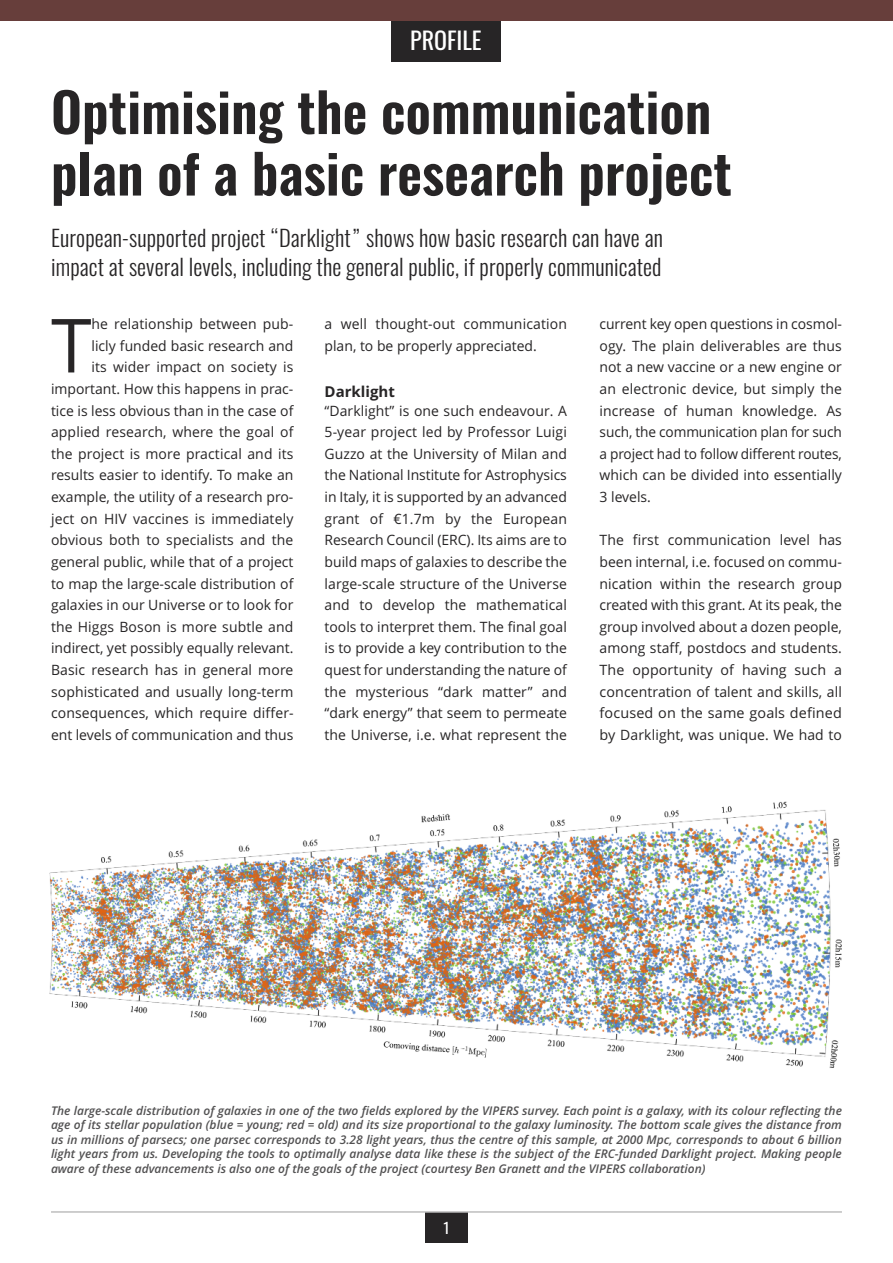
<style>
.page{position:relative;width:893px;height:1263px;background:#fff}
.page>*{position:absolute;margin:0;border:0;box-sizing:border-box;transform-origin:0 0}
.t1{font:74.7px "Open Sans";color:#272526}
.t2{font:600 54px/61.5px "Oswald";color:#272526}
.t3{font:24px "Oswald";color:#fff}
.t4{font:300 22.5px/28.5px "Oswald";letter-spacing:.005em;color:#272526}
.t5{font:700 15px "Open Sans";color:#272526}
.t6{font:15px "Oswald";color:#fff}
.t7{font:14.25px/21.6px "Open Sans";letter-spacing:.005em;color:#272526;text-align:justify}
.t8{font:italic 600 12px/14.5px "Open Sans";color:#525152;text-align:justify}
</style>
<div class="page">
<div style="left:425px;top:1212px;width:43px;height:31px;background:#272526"></div>
<div style="left:392px;top:18px;width:109px;height:44px;background:#272526"></div>
<div style="left:0;top:0;width:893px;height:21px;background:#673e3b"></div>
<hr style="left:51px;top:1211px;width:791px;height:2px;background:#bebebe">
<img style="left:49px;top:801px;width:793px;height:267px">
<h3 class="t3" style="left:410px;top:28px;width:73px">PROFILE</h3>
<h2 class="t2" style="left:51px;top:85px;width:682px">Optimising the communication plan of a basic research project</h2>
<h3 class="t4" style="left:51px;top:225px;width:613px">European-supported project “Darklight” shows how basic research can have an impact at several levels, including the general public, if properly communicated</h3>
<p class="t7" style="left:51px;top:314px;width:244px;text-align:right">he relationship between pub-<br>licly funded basic research and<br>its wider impact on society is important. How this happens in prac&shy;tice is less obvious than in the case of applied research, where the goal of the project is more practical and its results easier to identify. To make an example, the utility of a research pro&shy;ject on HIV vaccines is immediately obvious both to specialists and the general public, while that of a project to map the large-scale distribution of galaxies in our Universe or to look for the Higgs Boson is more subtle and indirect, yet possibly equally relevant.<br>Basic research has in general more sophisticated and usually long-term consequences, which require differ&shy;ent levels of communication and thus</p>
<p class="t7" style="left:325px;top:314px;width:244px">a well thought-out communication plan, to be properly appreciated.</p>
<h1 class="t1" style="left:51px;top:303px;width:42px">T</h1>
<p class="t5" style="left:325px;top:383px;width:72px">Darklight</p>
<p class="t7" style="left:325px;top:400px;width:244px">“Darklight” is one such endeavour. A 5-year project led by Professor Luigi Guzzo at the University of Milan and the National Institute for Astrophysics in Italy, it is supported by an advanced grant of €1.7m by the European Research Council (ERC). Its aims are to build maps of galaxies to describe the large-scale structure of the Universe and to develop the mathematical tools to interpret them. The final goal is to provide a key contribution to the quest for understanding the nature of the mysterious “dark matter” and “dark energy” that seem to permeate the Universe, i.e. what represent the</p>
<p class="t7" style="left:600px;top:314px;width:244px">current key open questions in cosmol&shy;ogy. The plain deliverables are thus not a new vaccine or a new engine or an electronic device, but simply the increase of human knowledge. As such, the communication plan for such a project had to follow different routes, which can be divided into essentially 3 levels.</p>
<p class="t7" style="left:600px;top:530px;width:244px">The first communication level has been internal, i.e. focused on commu&shy;nication within the research group created with this grant. At its peak, the group involved about a dozen people, among staff, postdocs and students.<br>The opportunity of having such a concentration of talent and skills, all focused on the same goals defined by Darklight, was unique. We had to</p>
<p class="t8" style="left:51px;top:1103px;width:792px">The large-scale distribution of galaxies in one of the two fields explored by the VIPERS survey. Each point is a galaxy, with its colour reflecting the age of its stellar population (blue = young; red = old) and its size proportional to the galaxy luminosity. The bottom scale gives the distance from us in millions of parsecs; one parsec corresponds to 3.28 light years, thus the centre of this sample, at 2000 Mpc, corresponds to about 6 billion light years from us. Developing the tools to optimally analyse data like these is the subject of the ERC-funded Darklight project. Making people aware of these advancements is also one of the goals of the project (courtesy Ben Granett and the VIPERS collaboration)</p>
<p class="t6" style="left:443px;top:1219px;width:9px">1</p>
</div>
